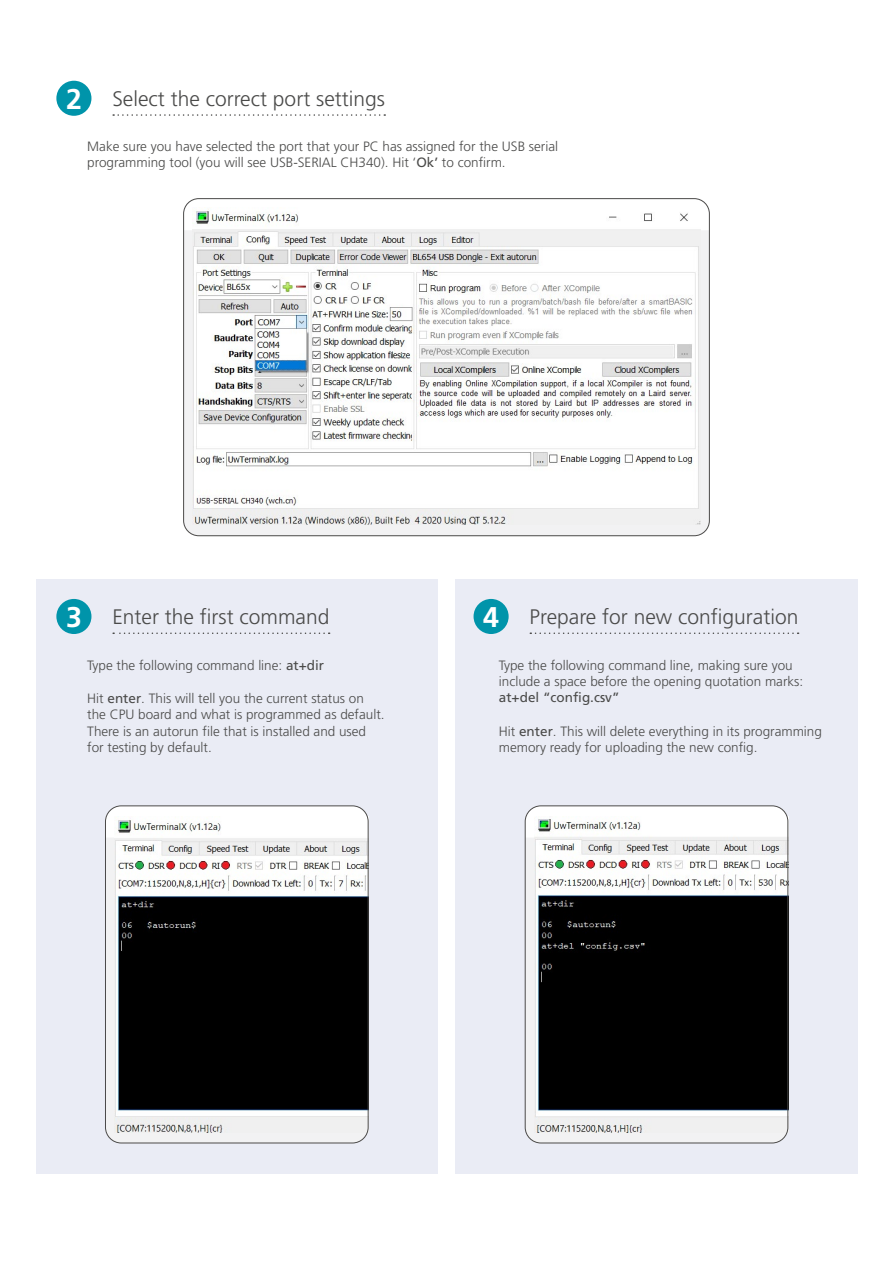
<style>
.page{position:relative;width:893px;height:1263px;background:#fff}
.page>*{position:absolute;margin:0;border:0;box-sizing:border-box;transform-origin:0 0}
.t1{font:28.5px "Frutiger LT 65 Bd";color:#fff}
.t2{font:21px "Frutiger LT 45 Lt";color:#4a4a49}
.t3{font:13.5px/16.2px "Frutiger LT 45 Lt";color:#4a4a49}
.t4{font:13.5px "Frutiger LT 55 Rm";color:#4a4a49}
.s1{font-family:"Frutiger LT 55 Rm"}
</style>
<div class="page">
<div style="left:36px;top:579px;width:401px;height:595px;background:#eaecf5"></div>
<div style="left:455px;top:579px;width:403px;height:595px;background:#eaecf5"></div>
<div style="left:56px;top:81px;width:35px;height:35px;background:#0094aa;border-radius:50%"></div>
<svg style="left:113px;top:114px;width:272px;height:2px"></svg>
<div style="left:56px;top:599px;width:35px;height:35px;background:#0094aa;border-radius:50%"></div>
<div style="left:105px;top:806px;width:263px;height:337px;background:#f2f2f3;border-radius:16px"></div>
<div style="left:105px;top:806px;width:263px;height:31px;background:#fff"></div>
<img style="left:114px;top:816px;width:254px;height:317px">
<div style="left:105px;top:806px;width:263px;height:337px;border:1px solid #4b4a49;border-radius:16px"></div>
<svg style="left:113px;top:632px;width:217px;height:2px"></svg>
<div style="left:474px;top:599px;width:35px;height:35px;background:#0094aa;border-radius:50%"></div>
<div style="left:525px;top:806px;width:263px;height:337px;background:#f2f2f3;border-radius:16px"></div>
<div style="left:525px;top:807px;width:263px;height:30px;background:#fff"></div>
<img style="left:534px;top:816px;width:254px;height:316px">
<div style="left:525px;top:805px;width:263px;height:338px;border:1px solid #4b4a49;border-radius:16px"></div>
<svg style="left:530px;top:632px;width:269px;height:2px"></svg>
<div style="left:183px;top:199px;width:527px;height:337px;background:#f2f2f3;border-radius:16px"></div>
<svg style="left:184px;top:199px;width:525px;height:31px"></svg>
<img style="left:193px;top:208px;width:507px;height:317px">
<h1 class="t1" style="left:66px;top:82px;width:17px">2</h1>
<h2 class="t2" style="left:112px;top:86px;width:274px">Select the correct port settings</h2>
<p class="t3" style="left:87px;top:139px;width:472px">Make sure you have selected the port that your PC has assigned for the USB serial programming tool (you will see USB-SERIAL CH340). Hit ‘<span class="s1">Ok’</span> to confirm.</p>
<h1 class="t1" style="left:66px;top:600px;width:17px">3</h1>
<h2 class="t2" style="left:112px;top:605px;width:218px">Enter the first command</h2>
<h1 class="t1" style="left:483px;top:600px;width:17px">4</h1>
<h2 class="t2" style="left:530px;top:605px;width:270px">Prepare for new configuration</h2>
<p class="t3" style="left:87px;top:657px;width:238px">Type the following command line: <span class="s1">at+dir</span></p>
<p class="t3" style="left:87px;top:691px;width:299px">Hit <span class="s1">enter</span>. This will tell you the current status on the CPU board and what is programmed as default.<br>There is an autorun file that is installed and used for testing by default.</p>
<p class="t3" style="left:499px;top:657px;width:306px">Type the following command line, making sure you include a space before the opening quotation marks:</p>
<p class="t4" style="left:499px;top:690px;width:122px">at+del “config.csv”</p>
<p class="t3" style="left:499px;top:723px;width:325px">Hit <span class="s1">enter</span>. This will delete everything in its programming memory ready for uploading the new config.</p>
</div>
